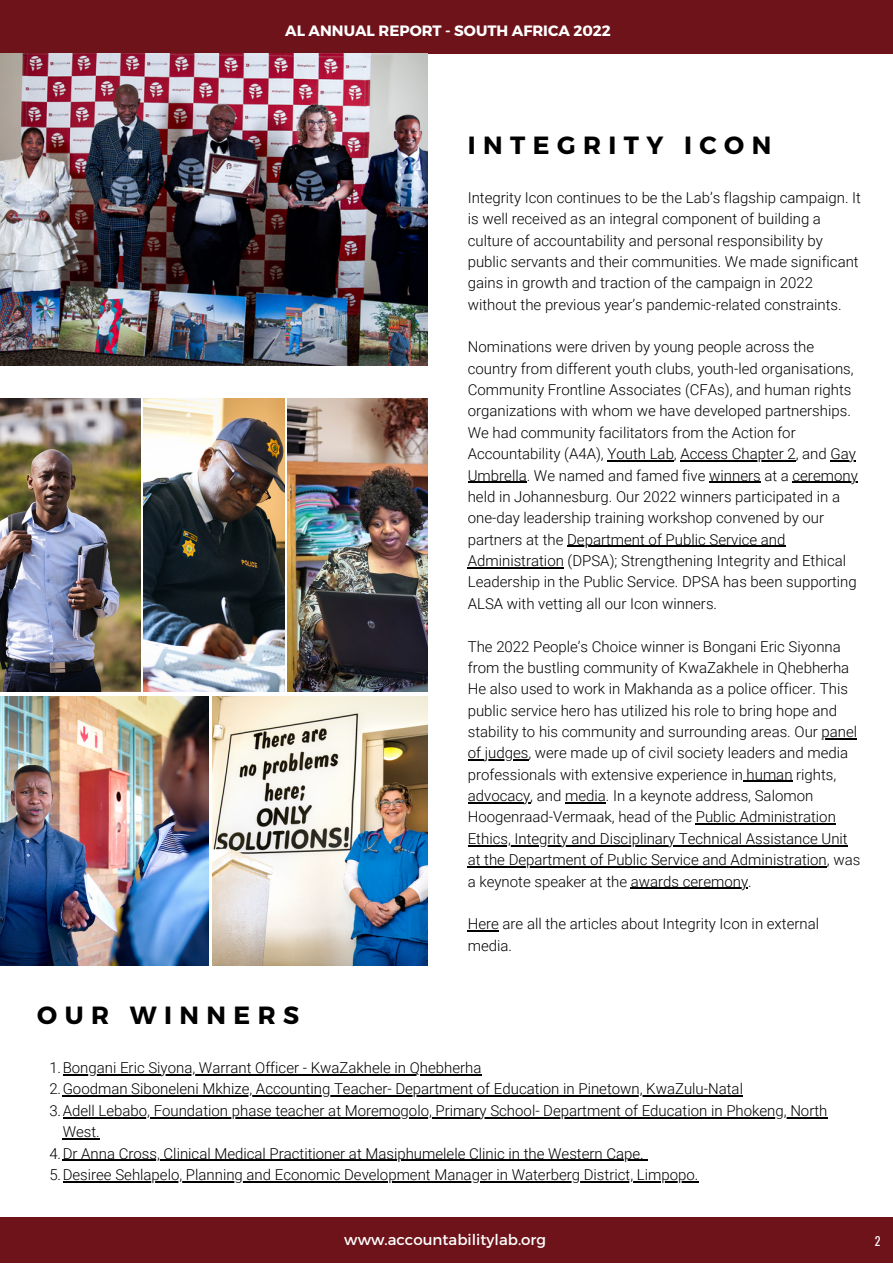
<style>
.page{position:relative;width:893px;height:1264px;background:#fff}
.page>*{position:absolute;margin:0;border:0;box-sizing:border-box;transform-origin:0 0}
.t1{font:700 24.9px "Montserrat";letter-spacing:.3em;color:#000}
.t2{font:300 15px/21.3px "Roboto";color:#000}
.t3{font:700 15px "Montserrat";color:#fff}
.t4{font:15px "Montserrat";color:#fff}
.t5{font:12px "Oswald";color:#fff}
</style>
<div class="page">
<div style="left:0;top:1217px;width:892px;height:45px;background:#6e131a"></div>
<div style="left:0;top:0;width:892px;height:54px;background:#6e131a"></div>
<img style="left:0;top:54px;width:427px;height:311px">
<img style="left:0;top:399px;width:141px;height:292px">
<img style="left:144px;top:399px;width:140px;height:292px">
<img style="left:288px;top:399px;width:139px;height:292px">
<img style="left:0;top:696px;width:208px;height:269px">
<img style="left:212px;top:696px;width:215px;height:269px">
<hr style="left:607px;top:460px;width:67px;height:1px;background:#000">
<hr style="left:680px;top:460px;width:115px;height:1px;background:#000">
<svg style="left:830px;top:460px;width:25px;height:1px"></svg>
<hr style="left:467px;top:481px;width:59px;height:2px;background:#000">
<hr style="left:709px;top:481px;width:51px;height:2px;background:#000">
<hr style="left:792px;top:481px;width:65px;height:2px;background:#000">
<hr style="left:567px;top:546px;width:218px;height:1px;background:#000">
<hr style="left:467px;top:567px;width:97px;height:1px;background:#000">
<hr style="left:821px;top:738px;width:36px;height:1px;background:#000">
<hr style="left:467px;top:759px;width:61px;height:1px;background:#000">
<hr style="left:742px;top:780px;width:50px;height:2px;background:#000">
<hr style="left:467px;top:802px;width:63px;height:1px;background:#000">
<hr style="left:565px;top:802px;width:40px;height:1px;background:#000">
<hr style="left:695px;top:823px;width:140px;height:1px;background:#000">
<hr style="left:467px;top:845px;width:380px;height:1px;background:#000">
<hr style="left:467px;top:866px;width:359px;height:1px;background:#000">
<hr style="left:630px;top:887px;width:118px;height:1px;background:#000">
<hr style="left:467px;top:930px;width:32px;height:1px;background:#000">
<hr style="left:63px;top:1074px;width:418px;height:1px;background:#000">
<hr style="left:63px;top:1095px;width:680px;height:1px;background:#000">
<hr style="left:63px;top:1116px;width:764px;height:2px;background:#000">
<hr style="left:63px;top:1138px;width:37px;height:1px;background:#000">
<hr style="left:63px;top:1159px;width:580px;height:1px;background:#000">
<hr style="left:63px;top:1180px;width:635px;height:2px;background:#000">
<p class="t3" style="left:285px;top:20px;width:327px">AL ANNUAL REPORT - SOUTH AFRICA 2022</p>
<p class="t1" style="left:467px;top:128px;width:305px">INTEGRITY ICON</p>
<p class="t2" style="left:467px;top:187px;width:395px">Integrity Icon continues to be the Lab’s flagship campaign. It is well received as an integral component of building a culture of accountability and personal responsibility by public servants and their communities. We made significant gains in growth and traction of the campaign in 2022 without the previous year’s pandemic-related constraints.</p>
<p class="t2" style="left:467px;top:336px;width:391px">Nominations were driven by young people across the country from different youth clubs, youth-led organisations, Community Frontline Associates (CFAs), and human rights organizations with whom we have developed partnerships.<br>We had community facilitators from the Action for Accountability (A4A), Youth Lab, Access Chapter 2, and Gay Umbrella. We named and famed five winners at a ceremony held in Johannesburg. Our 2022 winners participated in a one-day leadership training workshop convened by our partners at the Department of Public Service and Administration (DPSA); Strengthening Integrity and Ethical Leadership in the Public Service. DPSA has been supporting ALSA with vetting all our Icon winners.</p>
<p class="t2" style="left:467px;top:635px;width:394px">The 2022 People’s Choice winner is Bongani Eric Siyonna from the bustling community of KwaZakhele in Qhebherha He also used to work in Makhanda as a police officer. This public service hero has utilized his role to bring hope and stability to his community and surrounding areas. Our panel of judges, were made up of civil society leaders and media professionals with extensive experience in human rights, advocacy, and media. In a keynote address, Salomon Hoogenraad-Vermaak, head of the Public Administration Ethics, Integrity and Disciplinary Technical Assistance Unit at the Department of Public Service and Administration, was a keynote speaker at the awards ceremony.</p>
<p class="t2" style="left:467px;top:913px;width:353px">Here are all the articles about Integrity Icon in external media.</p>
<p class="t1" style="left:37px;top:998px;width:263px">OUR WINNERS</p>
<p class="t2" style="left:49px;top:1057px;width:433px">1.Bongani Eric Siyona, Warrant Officer - KwaZakhele in Qhebherha</p>
<p class="t2" style="left:49px;top:1078px;width:695px">2.Goodman Siboneleni Mkhize, Accounting Teacher- Department of Education in Pinetown, KwaZulu-Natal</p>
<p class="t2" style="left:63px;top:1100px;width:766px;text-indent:-13px">3.Adell Lebabo, Foundation phase teacher at Moremogolo, Primary School- Department of Education in Phokeng, North<br>West.</p>
<p class="t2" style="left:49px;top:1142px;width:596px">4.Dr Anna Cross, Clinical Medical Practitioner at Masiphumelele Clinic in the Western Cape.</p>
<p class="t2" style="left:49px;top:1164px;width:650px">5.Desiree Sehlapelo, Planning and Economic Development Manager in Waterberg District, Limpopo.</p>
<p class="t4" style="left:344px;top:1229px;width:203px">www.accountabilitylab.org</p>
<p class="t5" style="left:874px;top:1231px;width:7px">2</p>
</div>
